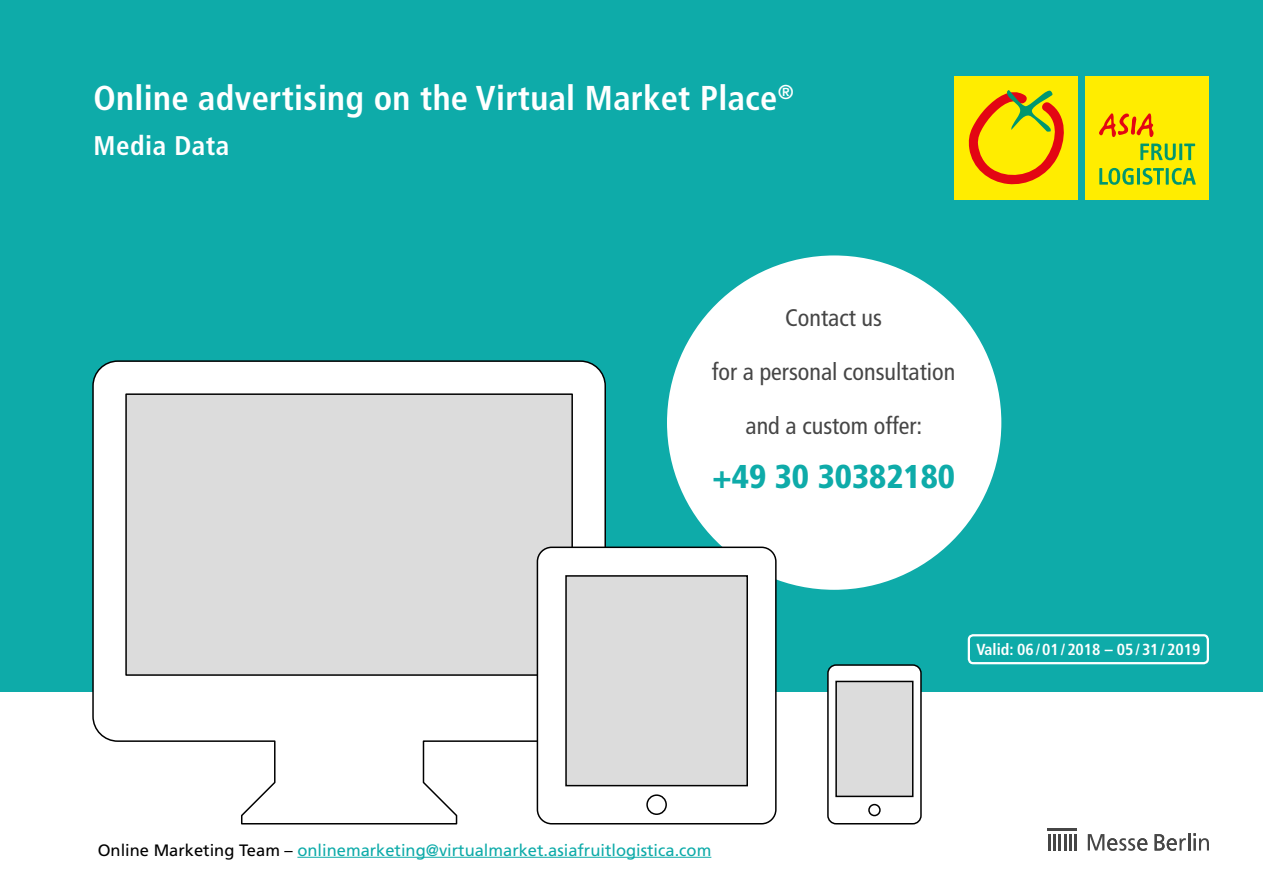
<style>
.page{position:relative;width:1263px;height:893px;background:#fff}
.page>*{position:absolute;margin:0;border:0;box-sizing:border-box;transform-origin:0 0}
.t1{font:700 condensed 34.5px "Frutiger LT Std";letter-spacing:.01em;color:#fff}
.t2{font:900 condensed 33px "Frutiger LT Std";color:#0eaba9}
.t3{font:700 condensed 27px "Frutiger LT Std";letter-spacing:.02em;color:#fff}
.t4{font:condensed 24px "Frutiger LT Std";color:#464646}
.t5{font:16.5px "Frutiger LT Std";color:#0eaba9}
.t6{font:700 condensed 16.05px "Frutiger LT Std";color:#fff}
.s1{color:#000}
</style>
<div class="page">
<div style="left:0;top:0;width:1263px;height:691px;background:#0eaba9"></div>
<svg style="left:92px;top:360px;width:514px;height:465px"></svg>
<div style="left:667px;top:255px;width:334px;height:335px;background:#fff;border-radius:50%"></div>
<svg style="left:536px;top:546px;width:241px;height:279px"></svg>
<svg style="left:826px;top:664px;width:96px;height:161px"></svg>
<svg style="left:1048px;top:834px;width:2px;height:16px"></svg>
<hr style="left:1053px;top:834px;width:3px;height:16px;background:#464646">
<hr style="left:1058px;top:834px;width:3px;height:16px;background:#464646">
<svg style="left:1064px;top:834px;width:2px;height:16px"></svg>
<hr style="left:1069px;top:834px;width:3px;height:16px;background:#464646">
<hr style="left:1074px;top:834px;width:3px;height:16px;background:#464646">
<svg style="left:1154px;top:833px;width:55px;height:17px"></svg>
<hr style="left:1048px;top:828px;width:29px;height:3px;background:#464646">
<svg style="left:1088px;top:834px;width:59px;height:16px"></svg>
<hr style="left:297px;top:857px;width:414px;height:1px;background:#0eaba9">
<div style="left:1085px;top:77px;width:123px;height:123px;background:#ffed00"></div>
<div style="left:955px;top:77px;width:123px;height:123px;background:#ffed00"></div>
<svg style="left:968px;top:90px;width:96px;height:95px"></svg>
<svg style="left:1140px;top:144px;width:36px;height:16px"></svg>
<hr style="left:1179px;top:144px;width:3px;height:16px;background:#009770">
<svg style="left:1184px;top:144px;width:11px;height:16px"></svg>
<svg style="left:1099px;top:168px;width:35px;height:17px"></svg>
<hr style="left:1137px;top:168px;width:3px;height:17px;background:#009770">
<svg style="left:1142px;top:168px;width:22px;height:17px"></svg>
<hr style="left:1166px;top:168px;width:3px;height:17px;background:#009770">
<svg style="left:1172px;top:168px;width:24px;height:17px"></svg>
<svg style="left:1099px;top:113px;width:55px;height:24px"></svg>
<div style="left:968px;top:634px;width:241px;height:30px;border:2px solid #fff;border-radius:4px"></div>
<h1 class="t1" style="left:94px;top:78px;width:702px">Online advertising on the Virtual Market Place<sup>®</sup></h1>
<h3 class="t3" style="left:94px;top:130px;width:137px">Media Data</h3>
<h3 class="t4" style="left:785px;top:304px;width:98px">Contact us</h3>
<h3 class="t4" style="left:712px;top:358px;width:245px">for a personal consultation</h3>
<h3 class="t4" style="left:745px;top:412px;width:178px">and a custom offer:</h3>
<h2 class="t2" style="left:712px;top:457px;width:244px">+49 30 30382180</h2>
<p class="t6" style="left:976px;top:640px;width:225px">Valid: 06/01/2018 – 05/31/2019</p>
<p class="t5" style="left:98px;top:840px;width:615px"><span class="s1">Online Marketing Team –</span> onlinemarketing@virtualmarket.asiafruitlogistica.com</p>
</div>
